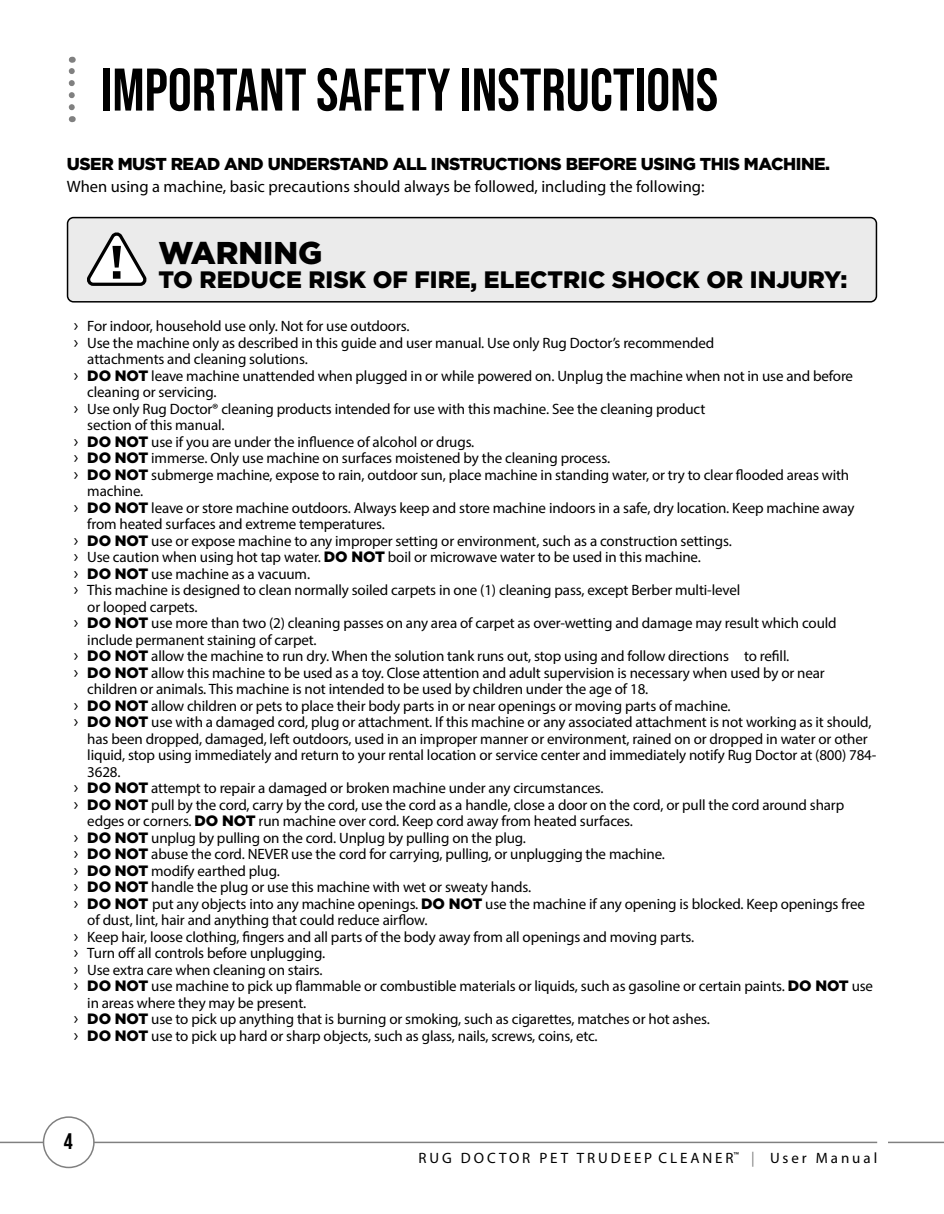
<style>
.page{position:relative;width:944px;height:1214px;background:#fff}
.page>*{position:absolute;margin:0;border:0;box-sizing:border-box;transform-origin:0 0}
.t1{font:60px "Bebas Neue";color:#000}
.t2{font:900 31.5px "Gotham";color:#000}
.t3{font:900 23.7px "Gotham";color:#000}
.t4{font:22.5px "Bebas Neue";color:#000}
.t5{font:900 17.25px "Gotham";letter-spacing:-.025em;color:#000}
.t6{font:16.5px "Myriad Pro";color:#000}
.t7{font:15px "Myriad Pro";letter-spacing:-.01em;color:#000}
.t8{font:15px "Myriad Pro";letter-spacing:.195em;color:#000}
.s1{font-size:18px}
.s2{font-family:"Gotham";font-weight:900}
.s3{color:#808080}
</style>
<div class="page">
<hr style="left:0;top:1141px;width:877px;height:2px;background:#808080">
<hr style="left:888px;top:1141px;width:56px;height:2px;background:#808080">
<div style="left:44px;top:1117px;width:50px;height:50px;background:#fff;border-radius:50%"></div>
<div style="left:43px;top:1116px;width:52px;height:52px;border:2px solid #808080;border-radius:50%"></div>
<svg style="left:69px;top:57px;width:6px;height:50px"></svg>
<div style="left:68px;top:218px;width:808px;height:84px;background:#ebebeb;border-radius:6px"></div>
<div style="left:67px;top:217px;width:810px;height:85px;border:2px solid #000;border-radius:6px"></div>
<svg style="left:87px;top:232px;width:60px;height:54px"></svg>
<h1 class="t1" style="left:101px;top:56px;width:619px">IMPORTANT SAFETY INSTRUCTIONS</h1>
<p class="t5" style="left:67px;top:152px;width:765px">USER MUST READ AND UNDERSTAND ALL INSTRUCTIONS BEFORE USING THIS MACHINE.</p>
<p class="t6" style="left:67px;top:176px;width:639px">When using a machine, basic precautions should always be followed, including the following:</p>
<h2 class="t2" style="left:158px;top:231px;width:166px">WARNING</h2>
<h3 class="t3" style="left:158px;top:263px;width:690px">TO REDUCE RISK OF FIRE, ELECTRIC SHOCK OR INJURY:</h3>
<p class="t7" style="left:74px;top:317px;width:337px"><span class="s1">›</span> For indoor, household use only. Not for use outdoors.</p>
<p class="t7" style="left:74px;top:333px;width:642px"><span class="s1">›</span> Use the machine only as described in this guide and user manual. Use only Rug Doctor’s recommended</p>
<p class="t7" style="left:87px;top:350px;width:222px">attachments and cleaning solutions.</p>
<p class="t7" style="left:74px;top:366px;width:780px"><span class="s1">›</span> <span class="s2">DO NOT</span> leave machine unattended when plugged in or while powered on. Unplug the machine when not in use and before</p>
<p class="t7" style="left:87px;top:383px;width:131px">cleaning or servicing.</p>
<p class="t7" style="left:74px;top:399px;width:633px"><span class="s1">›</span> Use only Rug Doctor® cleaning products intended for use with this machine. See the cleaning product</p>
<p class="t7" style="left:87px;top:416px;width:139px">section of this manual.</p>
<p class="t7" style="left:74px;top:432px;width:402px"><span class="s1">›</span> <span class="s2">DO NOT</span> use if you are under the influence of alcohol or drugs.</p>
<p class="t7" style="left:74px;top:449px;width:538px"><span class="s1">›</span> <span class="s2">DO NOT</span> immerse. Only use machine on surfaces moistened by the cleaning process.</p>
<p class="t7" style="left:74px;top:465px;width:777px"><span class="s1">›</span> <span class="s2">DO NOT</span> submerge machine, expose to rain, outdoor sun, place machine in standing water, or try to clear flooded areas with</p>
<p class="t7" style="left:87px;top:482px;width:58px">machine.</p>
<p class="t7" style="left:74px;top:498px;width:782px"><span class="s1">›</span> <span class="s2">DO NOT</span> leave or store machine outdoors. Always keep and store machine indoors in a safe, dry location. Keep machine away</p>
<p class="t7" style="left:87px;top:515px;width:299px">from heated surfaces and extreme temperatures.</p>
<p class="t7" style="left:74px;top:531px;width:659px"><span class="s1">›</span> <span class="s2">DO NOT</span> use or expose machine to any improper setting or environment, such as a construction settings.</p>
<p class="t7" style="left:74px;top:548px;width:628px"><span class="s1">›</span> Use caution when using hot tap water. <span class="s2">DO NOT</span> boil or microwave water to be used in this machine.</p>
<p class="t7" style="left:74px;top:564px;width:238px"><span class="s1">›</span> <span class="s2">DO NOT</span> use machine as a vacuum.</p>
<p class="t7" style="left:74px;top:581px;width:668px"><span class="s1">›</span> This machine is designed to clean normally soiled carpets in one (1) cleaning pass, except Berber multi-level</p>
<p class="t7" style="left:87px;top:597px;width:112px">or looped carpets.</p>
<p class="t7" style="left:74px;top:614px;width:764px"><span class="s1">›</span> <span class="s2">DO NOT</span> use more than two (2) cleaning passes on any area of carpet as over-wetting and damage may result which could</p>
<p class="t7" style="left:87px;top:630px;width:231px">include permanent staining of carpet.</p>
<p class="t7" style="left:74px;top:647px;width:717px"><span class="s1">›</span> <span class="s2">DO NOT</span> allow the machine to run dry. When the solution tank runs out, stop using and follow directions to refill.</p>
<p class="t7" style="left:74px;top:663px;width:752px"><span class="s1">›</span> <span class="s2">DO NOT</span> allow this machine to be used as a toy. Close attention and adult supervision is necessary when used by or near</p>
<p class="t7" style="left:87px;top:680px;width:562px">children or animals. This machine is not intended to be used by children under the age of 18.</p>
<p class="t7" style="left:74px;top:696px;width:658px"><span class="s1">›</span> <span class="s2">DO NOT</span> allow children or pets to place their body parts in or near openings or moving parts of machine.</p>
<p class="t7" style="left:74px;top:713px;width:799px"><span class="s1">›</span> <span class="s2">DO NOT</span> use with a damaged cord, plug or attachment. If this machine or any associated attachment is not working as it should,</p>
<p class="t7" style="left:87px;top:729px;width:781px">has been dropped, damaged, left outdoors, used in an improper manner or environment, rained on or dropped in water or other</p>
<p class="t7" style="left:87px;top:746px;width:790px">liquid, stop using immediately and return to your rental location or service center and immediately notify Rug Doctor at (800) 784-</p>
<p class="t7" style="left:87px;top:762px;width:35px">3628.</p>
<p class="t7" style="left:74px;top:779px;width:531px"><span class="s1">›</span> <span class="s2">DO NOT</span> attempt to repair a damaged or broken machine under any circumstances.</p>
<p class="t7" style="left:74px;top:795px;width:772px"><span class="s1">›</span> <span class="s2">DO NOT</span> pull by the cord, carry by the cord, use the cord as a handle, close a door on the cord, or pull the cord around sharp</p>
<p class="t7" style="left:87px;top:812px;width:547px">edges or corners. <span class="s2">DO NOT</span> run machine over cord. Keep cord away from heated surfaces.</p>
<p class="t7" style="left:74px;top:828px;width:454px"><span class="s1">›</span> <span class="s2">DO NOT</span> unplug by pulling on the cord. Unplug by pulling on the plug.</p>
<p class="t7" style="left:74px;top:845px;width:592px"><span class="s1">›</span> <span class="s2">DO NOT</span> abuse the cord. NEVER use the cord for carrying, pulling, or unplugging the machine.</p>
<p class="t7" style="left:74px;top:861px;width:207px"><span class="s1">›</span> <span class="s2">DO NOT</span> modify earthed plug.</p>
<p class="t7" style="left:74px;top:878px;width:459px"><span class="s1">›</span> <span class="s2">DO NOT</span> handle the plug or use this machine with wet or sweaty hands.</p>
<p class="t7" style="left:74px;top:894px;width:792px"><span class="s1">›</span> <span class="s2">DO NOT</span> put any objects into any machine openings. <span class="s2">DO NOT</span> use the machine if any opening is blocked. Keep openings free</p>
<p class="t7" style="left:87px;top:911px;width:341px">of dust, lint, hair and anything that could reduce airflow.</p>
<p class="t7" style="left:74px;top:927px;width:622px"><span class="s1">›</span> Keep hair, loose clothing, fingers and all parts of the body away from all openings and moving parts.</p>
<p class="t7" style="left:74px;top:944px;width:253px"><span class="s1">›</span> Turn off all controls before unplugging.</p>
<p class="t7" style="left:74px;top:960px;width:250px"><span class="s1">›</span> Use extra care when cleaning on stairs.</p>
<p class="t7" style="left:74px;top:977px;width:800px"><span class="s1">›</span> <span class="s2">DO NOT</span> use machine to pick up flammable or combustible materials or liquids, such as gasoline or certain paints. <span class="s2">DO NOT</span> use</p>
<p class="t7" style="left:87px;top:993px;width:220px">in areas where they may be present.</p>
<p class="t7" style="left:74px;top:1010px;width:637px"><span class="s1">›</span> <span class="s2">DO NOT</span> use to pick up anything that is burning or smoking, such as cigarettes, matches or hot ashes.</p>
<p class="t7" style="left:74px;top:1026px;width:525px"><span class="s1">›</span> <span class="s2">DO NOT</span> use to pick up hard or sharp objects, such as glass, nails, screws, coins, etc.</p>
<h3 class="t4" style="left:64px;top:1128px;width:10px">4</h3>
<p class="t8" style="left:418px;top:1149px;width:460px">RUG DOCTOR PET TRUDEEP CLEANER<sup>™</sup> <span class="s3">|</span> User Manual</p>
</div>
